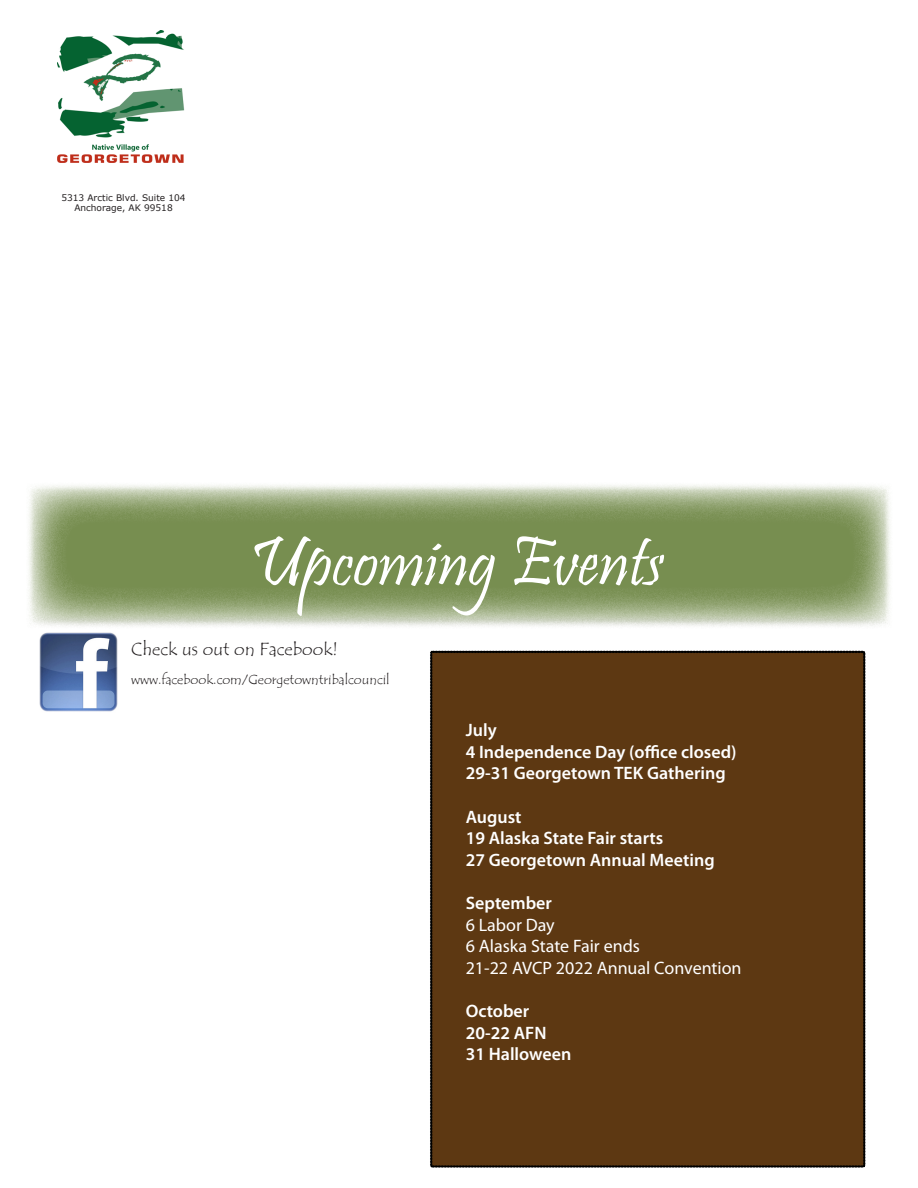
<style>
.page{position:relative;width:918px;height:1188px;background:#fff}
.page>*{position:absolute;margin:0;border:0;box-sizing:border-box;transform-origin:0 0}
.HeadingFancy{font:72px "Pristina";color:#fff}
.Body{font:600 18px "Myriad Pro";color:#fff}
.Body-2{font:18px "Myriad Pro";color:#fff}
.t1{font:18px "Tempus Sans ITC";color:#231f20}
.t2{font:13.5px "Tempus Sans ITC";color:#231f20}
.t3{font:9px/10.8px "Verdana";color:#231f20;text-align:center}
</style>
<div class="page">
<div style="left:10px;top:477px;width:888px;height:159px;background:#231f20;opacity:.75"></div>
<div style="left:430px;top:651px;width:435px;height:516px;background:#5d3812"></div>
<img style="left:57px;top:31px;width:128px;height:131px">
<img style="left:38px;top:631px;width:82px;height:81px">
<p class="t3" style="left:61px;top:192px;width:126px">5313 Arctic Blvd. Suite 104<br>Anchorage, AK 99518</p>
<p class="HeadingFancy" style="left:248px;top:522px;width:417px">Upcoming Events</p>
<p class="t1" style="left:131px;top:638px;width:208px">Check us out on Facebook!</p>
<p class="t2" style="left:131px;top:671px;width:260px">www.facebook.com/Georgetowntribalcouncil</p>
<p class="Body" style="left:466px;top:719px;width:32px">July</p>
<p class="Body" style="left:466px;top:740px;width:272px">4 Independence Day (office closed)</p>
<p class="Body" style="left:466px;top:762px;width:262px">29-31 Georgetown TEK Gathering</p>
<p class="Body" style="left:466px;top:805px;width:57px">August</p>
<p class="Body" style="left:466px;top:827px;width:199px">19 Alaska State Fair starts</p>
<p class="Body" style="left:466px;top:848px;width:250px">27 Georgetown Annual Meeting</p>
<p class="Body" style="left:466px;top:892px;width:88px">September</p>
<p class="Body-2" style="left:466px;top:914px;width:91px">6 Labor Day</p>
<p class="Body-2" style="left:466px;top:935px;width:176px">6 Alaska State Fair ends</p>
<p class="Body-2" style="left:466px;top:957px;width:277px">21-22 AVCP 2022 Annual Convention</p>
<p class="Body" style="left:466px;top:1000px;width:65px">October</p>
<p class="Body" style="left:466px;top:1021px;width:82px">20-22 AFN</p>
<p class="Body" style="left:466px;top:1043px;width:107px">31 Halloween</p>
</div>
